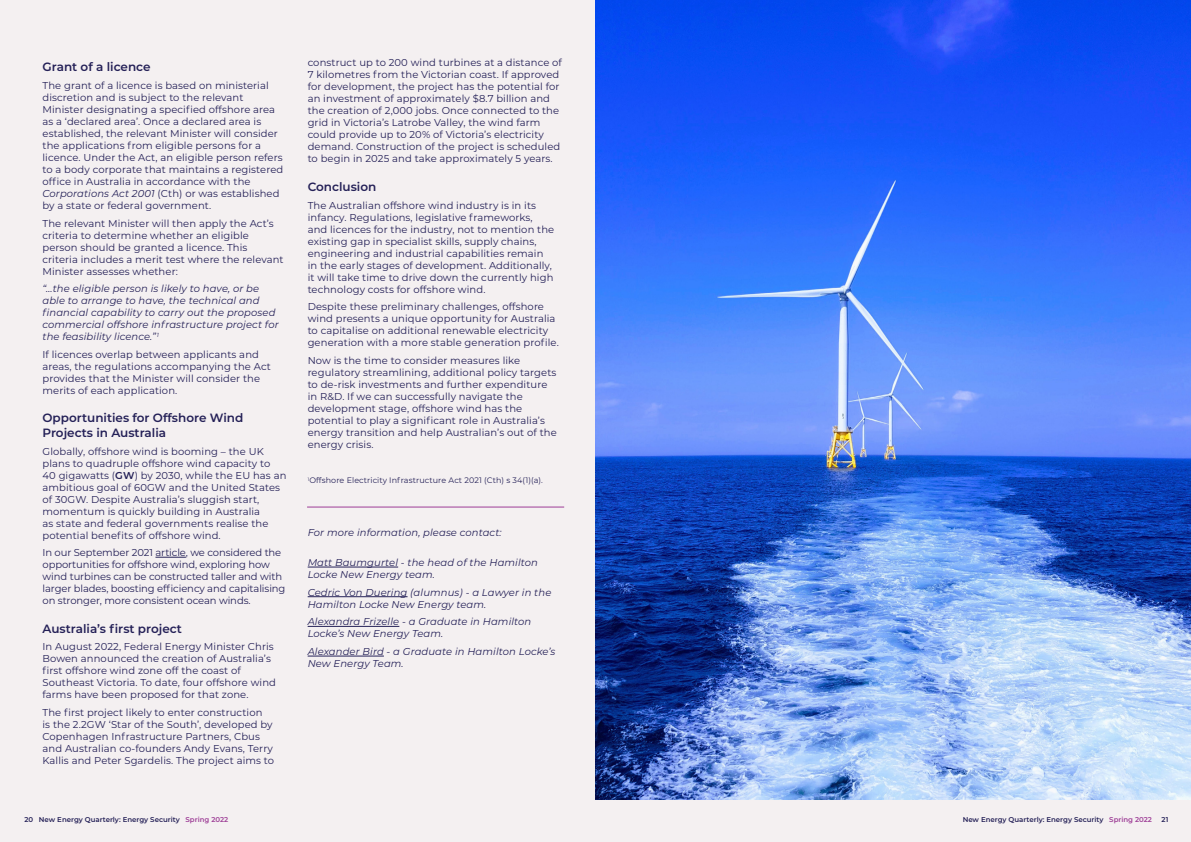
<style>
.page{position:relative;width:1191px;height:842px;background:#f4f0f1}
.page>*{position:absolute;margin:0;border:0;box-sizing:border-box;transform-origin:0 0}
.t1{font:600 12px/14.4px "Montserrat";color:#242057}
.t2{font:10px/12px "Montserrat";letter-spacing:.01em;color:#242057}
.t3{font:italic 10px/12px "Montserrat";letter-spacing:.01em;color:#242057}
.t4{font:10px/12px "Montserrat";letter-spacing:-.01em;color:#242057}
.t5{font:8px "Montserrat";letter-spacing:.01em;color:#242057}
.t6{font:600 7px "Montserrat";color:#242057}
.s1{font-style:italic}
.s2{font-weight:600}
.s3{color:#9d3d96}
</style>
<div class="page">
<img style="left:595px;top:0;width:596px;height:799px">
<hr style="left:155px;top:557px;width:31px;height:1px;background:#242057">
<hr style="left:308px;top:567px;width:90px;height:1px;background:#242057">
<hr style="left:308px;top:596px;width:99px;height:1px;background:#242057">
<hr style="left:308px;top:626px;width:91px;height:1px;background:#242057">
<hr style="left:308px;top:656px;width:76px;height:1px;background:#242057">
<hr style="left:307px;top:507px;width:257px;height:1px;background:#9d3d96">
<p class="t1" style="left:43px;top:59px;width:110px">Grant of a licence</p>
<p class="t2" style="left:43px;top:79px;width:242px">The grant of a licence is based on ministerial discretion and is subject to the relevant Minister designating a specified offshore area as a ‘declared area’. Once a declared area is established, the relevant Minister will consider the applications from eligible persons for a licence. Under the Act, an eligible person refers to a body corporate that maintains a registered office in Australia in accordance with the <span class="s1">Corporations Act 2001</span> (Cth) or was established by a state or federal government.</p>
<p class="t2" style="left:43px;top:217px;width:243px">The relevant Minister will then apply the Act’s criteria to determine whether an eligible person should be granted a licence. This criteria includes a merit test where the relevant Minister assesses whether:</p>
<p class="t3" style="left:43px;top:282px;width:238px">“…the eligible person is likely to have, or be able to arrange to have, the technical and financial capability to carry out the proposed commercial offshore infrastructure project for the feasibility licence.”<sup>1</sup></p>
<p class="t2" style="left:43px;top:348px;width:230px">If licences overlap between applicants and areas, the regulations accompanying the Act provides that the Minister will consider the merits of each application.</p>
<p class="t1" style="left:43px;top:410px;width:202px">Opportunities for Offshore Wind<br>Projects in Australia</p>
<p class="t2" style="left:43px;top:445px;width:245px">Globally, offshore wind is booming – the UK plans to quadruple offshore wind capacity to<br>40 gigawatts (<span class="s2">GW</span>) by 2030, while the EU has an ambitious goal of 60GW and the United States of 30GW. Despite Australia’s sluggish start, momentum is quickly building in Australia<br>as state and federal governments realise the potential benefits of offshore wind.</p>
<p class="t4" style="left:43px;top:546px;width:244px">In our September 2021 article, we considered the opportunities for offshore wind, exploring how wind turbines can be constructed taller and with larger blades, boosting efficiency and capitalising on stronger, more consistent ocean winds.</p>
<p class="t1" style="left:43px;top:621px;width:141px">Australia’s first project</p>
<p class="t2" style="left:43px;top:640px;width:235px">In August 2022, Federal Energy Minister Chris Bowen announced the creation of Australia’s first offshore wind zone off the coast of Southeast Victoria. To date, four offshore wind farms have been proposed for that zone.</p>
<p class="t2" style="left:43px;top:706px;width:233px">The first project likely to enter construction<br>is the 2.2GW ‘Star of the South’, developed by Copenhagen Infrastructure Partners, Cbus and Australian co-founders Andy Evans, Terry Kallis and Peter Sgardelis. The project aims to</p>
<p class="t2" style="left:308px;top:56px;width:256px">construct up to 200 wind turbines at a distance of 7 kilometres from the Victorian coast. If approved for development, the project has the potential for an investment of approximately $8.7 billion and the creation of 2,000 jobs. Once connected to the grid in Victoria’s Latrobe Valley, the wind farm could provide up to 20% of Victoria’s electricity demand. Construction of the project is scheduled to begin in 2025 and take approximately 5 years.</p>
<p class="t1" style="left:308px;top:179px;width:70px">Conclusion</p>
<p class="t2" style="left:308px;top:199px;width:248px">The Australian offshore wind industry is in its infancy. Regulations, legislative frameworks, and licences for the industry, not to mention the existing gap in specialist skills, supply chains, engineering and industrial capabilities remain in the early stages of development. Additionally, it will take time to drive down the currently high technology costs for offshore wind.</p>
<p class="t2" style="left:308px;top:300px;width:253px">Despite these preliminary challenges, offshore wind presents a unique opportunity for Australia to capitalise on additional renewable electricity generation with a more stable generation profile.</p>
<p class="t2" style="left:308px;top:354px;width:251px">Now is the time to consider measures like regulatory streamlining, additional policy targets to de-risk investments and further expenditure in R&amp;D. If we can successfully navigate the development stage, offshore wind has the potential to play a significant role in Australia’s energy transition and help Australian’s out of the energy crisis.</p>
<p class="t5" style="left:308px;top:475px;width:237px"><sup>1</sup>Offshore Electricity Infrastructure Act 2021 (Cth) s 34(1)(a).</p>
<p class="t3" style="left:308px;top:526px;width:195px">For more information, please contact:</p>
<p class="t3" style="left:308px;top:556px;width:232px">Matt Baumgurtel - the head of the Hamilton<br>Locke New Energy team.</p>
<p class="t3" style="left:308px;top:586px;width:245px">Cedric Von Duering (alumnus) - a Lawyer in the<br>Hamilton Locke New Energy team.</p>
<p class="t3" style="left:308px;top:615px;width:225px">Alexandra Frizelle - a Graduate in Hamilton<br>Locke’s New Energy Team.</p>
<p class="t3" style="left:308px;top:645px;width:249px">Alexander Bird - a Graduate in Hamilton Locke’s<br>New Energy Team.</p>
<p class="t6" style="left:24px;top:814px;width:205px">20 New Energy Quarterly: Energy Security <span class="s3">Spring 2022</span></p>
<p class="t6" style="left:962px;top:814px;width:191px">New Energy Quarterly: Energy Security <span class="s3">Spring 2022</span></p>
<p class="t6" style="left:1161px;top:814px;width:8px">21</p>
</div>
